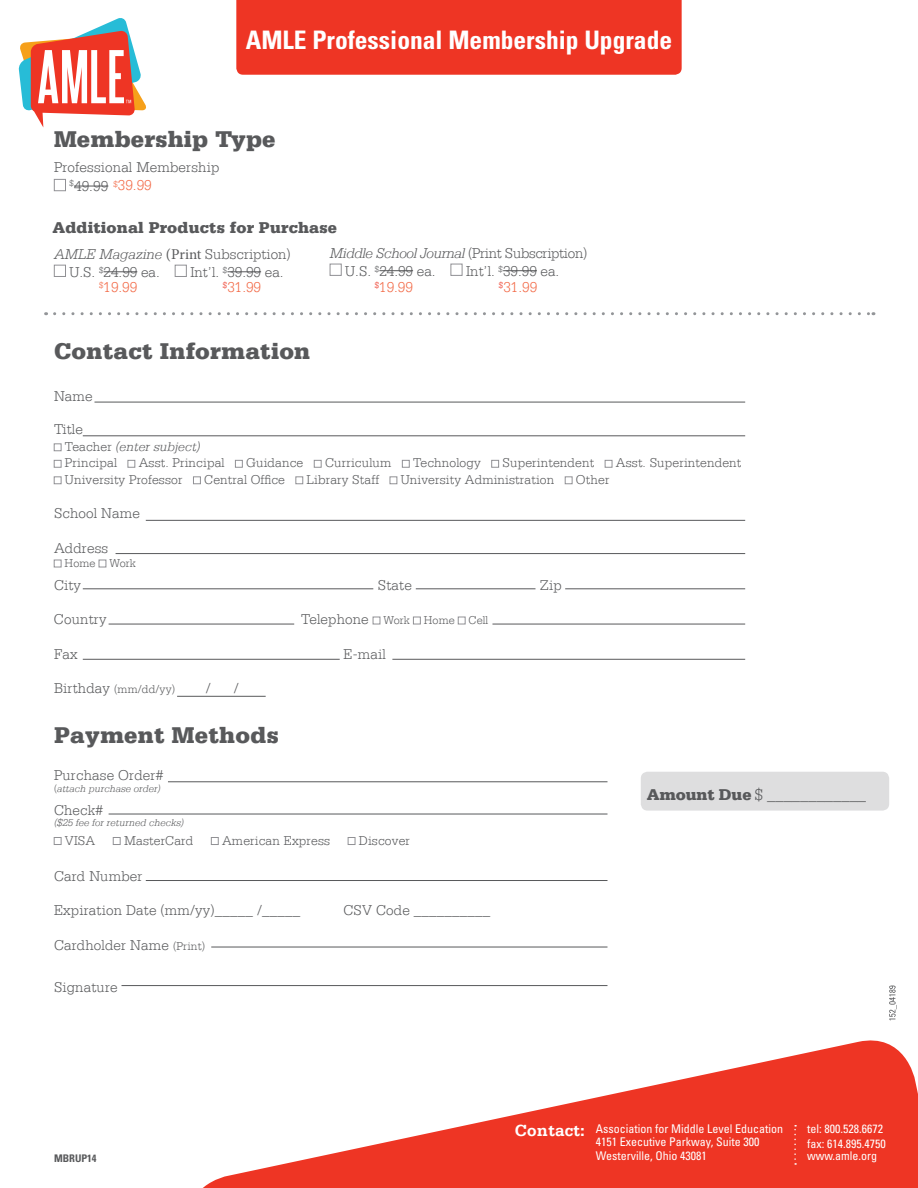
<style>
.page{position:relative;width:918px;height:1188px;background:#fff}
.page>*{position:absolute;margin:0;border:0;box-sizing:border-box;transform-origin:0 0}
.t1{font:700 condensed 25.5px "Univers LT Std";color:#fff}
.t2{font:900 24px "Serifa LT";letter-spacing:.01em;color:#58595b}
.t3{font:700 16.95px "Serifa LT";letter-spacing:.01em;color:#fff}
.t4{font:900 16.5px "Serifa LT";letter-spacing:.01em;color:#58595b}
.t5{font:300 16.5px "Serifa LT";color:#58595b}
.t6{font:300 15px/18px "Serifa LT";letter-spacing:.01em;color:#58595b}
.t7{font:300 15px "Serifa LT";color:#f26541}
.t8{font:300 13.5px/16.5px "Serifa LT";letter-spacing:.01em;color:#58595b}
.t9{font:condensed 12px/13.5px "Univers LT Std";color:#fff}
.t10{font:300 12px "Serifa LT";letter-spacing:.01em;color:#58595b}
.t11{font:italic 300 10.5px "Serifa LT";letter-spacing:.01em;color:#58595b}
.t12{font:700 condensed 10.5px "Univers LT Std";color:#58595b}
.s1{color:#f26541}
.s2{font-style:italic}
.s3{font-family:"Minion Pro";font-weight:400}
.s4{font-size:15px}
.s5{font-size:12px}
.s6{color:#fff}
.s7{font-style:normal}
.s8{font-weight:900}
</style>
<div class="page">
<div style="left:236px;top:0;width:446px;height:75px;background:#ee3524"></div>
<svg style="left:55px;top:312px;width:819px;height:3px"></svg>
<div style="left:54px;top:265px;width:12px;height:12px;border:1px solid #919195"></div>
<hr style="left:104px;top:271px;width:33px;height:1px;background:#58595b">
<div style="left:175px;top:265px;width:12px;height:12px;border:1px solid #919195"></div>
<hr style="left:227px;top:271px;width:34px;height:1px;background:#58595b">
<div style="left:330px;top:264px;width:12px;height:12px;border:1px solid #919195"></div>
<hr style="left:379px;top:270px;width:34px;height:1px;background:#58595b">
<div style="left:451px;top:264px;width:11px;height:12px;border:1px solid #919195"></div>
<hr style="left:503px;top:270px;width:34px;height:1px;background:#58595b">
<div style="left:54px;top:179px;width:12px;height:12px;border:1px solid #919195"></div>
<hr style="left:74px;top:186px;width:34px;height:1px;background:#58595b">
<svg style="left:203px;top:1040px;width:715px;height:148px;fill:#ee3524"></svg>
<svg style="left:794px;top:1125px;width:2px;height:40px"></svg>
<svg style="left:18px;top:18px;width:128px;height:110px"></svg>
<div style="left:54px;top:444px;width:7px;height:7px;border:1px solid #919195"></div>
<div style="left:54px;top:460px;width:7px;height:7px;border:1px solid #919195"></div>
<div style="left:128px;top:460px;width:7px;height:7px;border:1px solid #919195"></div>
<div style="left:235px;top:460px;width:8px;height:7px;border:1px solid #919195"></div>
<div style="left:314px;top:460px;width:7px;height:7px;border:1px solid #919195"></div>
<div style="left:402px;top:460px;width:7px;height:7px;border:1px solid #919195"></div>
<div style="left:492px;top:460px;width:7px;height:7px;border:1px solid #919195"></div>
<div style="left:605px;top:460px;width:7px;height:7px;border:1px solid #919195"></div>
<div style="left:54px;top:477px;width:7px;height:7px;border:1px solid #919195"></div>
<div style="left:193px;top:477px;width:8px;height:7px;border:1px solid #919195"></div>
<div style="left:296px;top:477px;width:7px;height:7px;border:1px solid #919195"></div>
<div style="left:390px;top:477px;width:7px;height:7px;border:1px solid #919195"></div>
<div style="left:565px;top:477px;width:7px;height:7px;border:1px solid #919195"></div>
<div style="left:54px;top:560px;width:7px;height:7px;border:1px solid #919195"></div>
<div style="left:99px;top:560px;width:7px;height:7px;border:1px solid #919195"></div>
<div style="left:373px;top:617px;width:7px;height:7px;border:1px solid #919195"></div>
<div style="left:413px;top:617px;width:8px;height:7px;border:1px solid #919195"></div>
<div style="left:458px;top:617px;width:7px;height:7px;border:1px solid #919195"></div>
<div style="left:54px;top:837px;width:7px;height:8px;border:1px solid #919195"></div>
<div style="left:113px;top:837px;width:7px;height:8px;border:1px solid #919195"></div>
<div style="left:211px;top:837px;width:7px;height:8px;border:1px solid #919195"></div>
<div style="left:348px;top:837px;width:7px;height:8px;border:1px solid #919195"></div>
<hr style="left:94px;top:402px;width:651px;height:1px;background:#58595b">
<hr style="left:83px;top:435px;width:662px;height:1px;background:#58595b">
<hr style="left:146px;top:520px;width:599px;height:1px;background:#58595b">
<hr style="left:116px;top:553px;width:629px;height:1px;background:#58595b">
<hr style="left:83px;top:588px;width:290px;height:1px;background:#58595b">
<hr style="left:416px;top:588px;width:120px;height:1px;background:#58595b">
<hr style="left:565px;top:588px;width:180px;height:1px;background:#58595b">
<hr style="left:109px;top:624px;width:185px;height:1px;background:#58595b">
<hr style="left:492px;top:624px;width:253px;height:1px;background:#58595b">
<hr style="left:83px;top:659px;width:257px;height:1px;background:#58595b">
<hr style="left:392px;top:659px;width:353px;height:1px;background:#58595b">
<hr style="left:168px;top:781px;width:440px;height:1px;background:#58595b">
<hr style="left:109px;top:814px;width:499px;height:1px;background:#58595b">
<div style="left:641px;top:772px;width:248px;height:39px;background:#dededf;border-radius:7px"></div>
<hr style="left:146px;top:880px;width:461px;height:1px;background:#58595b">
<hr style="left:211px;top:947px;width:397px;height:1px;background:#58595b">
<hr style="left:177px;top:696px;width:89px;height:1px;background:#58595b">
<hr style="left:122px;top:985px;width:486px;height:1px;background:#58595b">
<svg style="left:889px;top:986px;width:8px;height:34px"></svg>
<h1 class="t1" style="left:246px;top:24px;width:428px">AMLE Professional Membership Upgrade</h1>
<h2 class="t2" style="left:54px;top:125px;width:223px">Membership Type</h2>
<p class="t6" style="left:70px;top:157px;width:151px;line-height:19.5px;text-indent:-16px">Professional Membership <sup>$</sup>49.99 <sup>$</sup><span class="s1">39.99</span></p>
<p class="t4" style="left:52px;top:218px;width:286px">Additional Products for Purchase</p>
<p class="t6" style="left:70px;top:245px;width:223px;text-indent:-16px"><span class="s2">AMLE Magazine</span> <span class="s3">(Print</span> Subscription)<br>U.S. <sup>$</sup>24.99 ea.</p>
<p class="t6" style="left:190px;top:263px;width:95px">Int’l. <sup>$</sup>39.99 ea.</p>
<p class="t6" style="left:345px;top:244px;width:243px;text-indent:-16px"><span class="s2">Middle School Journal</span> (Print Subscription)<br>U.S. <sup>$</sup>24.99 ea.</p>
<p class="t6" style="left:466px;top:262px;width:95px">Int’l. <sup>$</sup>39.99 ea.</p>
<p class="t7" style="left:99px;top:278px;width:40px"><sup>$</sup>19.99</p>
<p class="t7" style="left:223px;top:278px;width:40px"><sup>$</sup>31.99</p>
<p class="t7" style="left:375px;top:278px;width:40px"><sup>$</sup>19.99</p>
<p class="t7" style="left:499px;top:278px;width:40px"><sup>$</sup>31.99</p>
<h2 class="t2" style="left:54px;top:337px;width:258px">Contact Information</h2>
<p class="t6" style="left:54px;top:388px;width:40px">Name</p>
<p class="t6" style="left:54px;top:421px;width:30px">Title</p>
<p class="t8" style="left:65px;top:438px;width:137px">Teacher <span class="s2">(enter subject)<br></span>Principal</p>
<p class="t8" style="left:139px;top:455px;width:87px">Asst. Principal</p>
<p class="t8" style="left:246px;top:455px;width:59px">Guidance</p>
<p class="t8" style="left:325px;top:455px;width:68px">Curriculum</p>
<p class="t8" style="left:413px;top:455px;width:69px">Technology</p>
<p class="t8" style="left:502px;top:455px;width:93px">Superintendent</p>
<p class="t8" style="left:616px;top:455px;width:127px">Asst. Superintendent</p>
<p class="t8" style="left:65px;top:471px;width:119px">University Professor</p>
<p class="t8" style="left:204px;top:471px;width:82px">Central Office</p>
<p class="t8" style="left:307px;top:471px;width:74px">Library Staff</p>
<p class="t8" style="left:401px;top:471px;width:155px">University Administration</p>
<p class="t8" style="left:576px;top:471px;width:35px">Other</p>
<p class="t6" style="left:54px;top:505px;width:88px">School Name</p>
<p class="t6" style="left:54px;top:539px;width:56px">Address</p>
<p class="t10" style="left:65px;top:557px;width:73px">Home Work</p>
<p class="t6" style="left:54px;top:576px;width:29px">City</p>
<p class="t6" style="left:378px;top:576px;width:35px">State</p>
<p class="t6" style="left:540px;top:576px;width:23px">Zip</p>
<p class="t6" style="left:54px;top:610px;width:54px">Country</p>
<p class="t10" style="left:301px;top:614px;width:189px"><span class="s4">Telephone</span> Work Home Cell</p>
<p class="t6" style="left:54px;top:645px;width:25px">Fax</p>
<p class="t6" style="left:344px;top:645px;width:44px">E-mail</p>
<p class="t6" style="left:54px;top:679px;width:194px">Birthday <span class="s5">(mm/dd/yy)</span><span class="s6">____</span>/<span class="s6">___</span>/<span class="s6">_</span></p>
<h2 class="t2" style="left:54px;top:721px;width:226px">Payment Methods</h2>
<p class="t6" style="left:54px;top:766px;width:111px">Purchase Order#</p>
<p class="t6" style="left:54px;top:801px;width:51px">Check#</p>
<p class="t8" style="left:65px;top:832px;width:32px">VISA</p>
<p class="t8" style="left:124px;top:832px;width:71px">MasterCard</p>
<p class="t8" style="left:222px;top:832px;width:110px">American Express</p>
<p class="t8" style="left:359px;top:832px;width:53px">Discover</p>
<p class="t6" style="left:54px;top:867px;width:90px">Card Number</p>
<p class="t6" style="left:54px;top:901px;width:248px">Expiration Date (mm/yy)_____ /_____</p>
<p class="t6" style="left:343px;top:901px;width:148px">CSV Code __________</p>
<p class="t6" style="left:54px;top:936px;width:153px">Cardholder Name <span class="s5">(Print)</span></p>
<p class="t6" style="left:54px;top:978px;width:65px">Signature</p>
<p class="t11" style="left:54px;top:783px;width:108px"><span class="s7">(</span>attach purchase order)</p>
<p class="t11" style="left:54px;top:817px;width:132px">($25 fee for returned checks)</p>
<p class="t5" style="left:647px;top:785px;width:221px"><span class="s8">Amount Due</span> $ ____________</p>
<p class="t12" style="left:54px;top:1152px;width:44px">MBRUP14</p>
<p class="t3" style="left:515px;top:1120px;width:72px">Contact:</p>
<p class="t9" style="left:596px;top:1122px;width:189px">Association for Middle Level Education<br>4151 Executive Parkway, Suite 300<br>Westerville, Ohio 43081</p>
<p class="t9" style="left:807px;top:1121px;width:80px;line-height:15px">tel: 800.528.6672 fax: 614.895.4750</p>
<p class="t9" style="left:807px;top:1149px;width:72px">www.amle.org</p>
</div>
